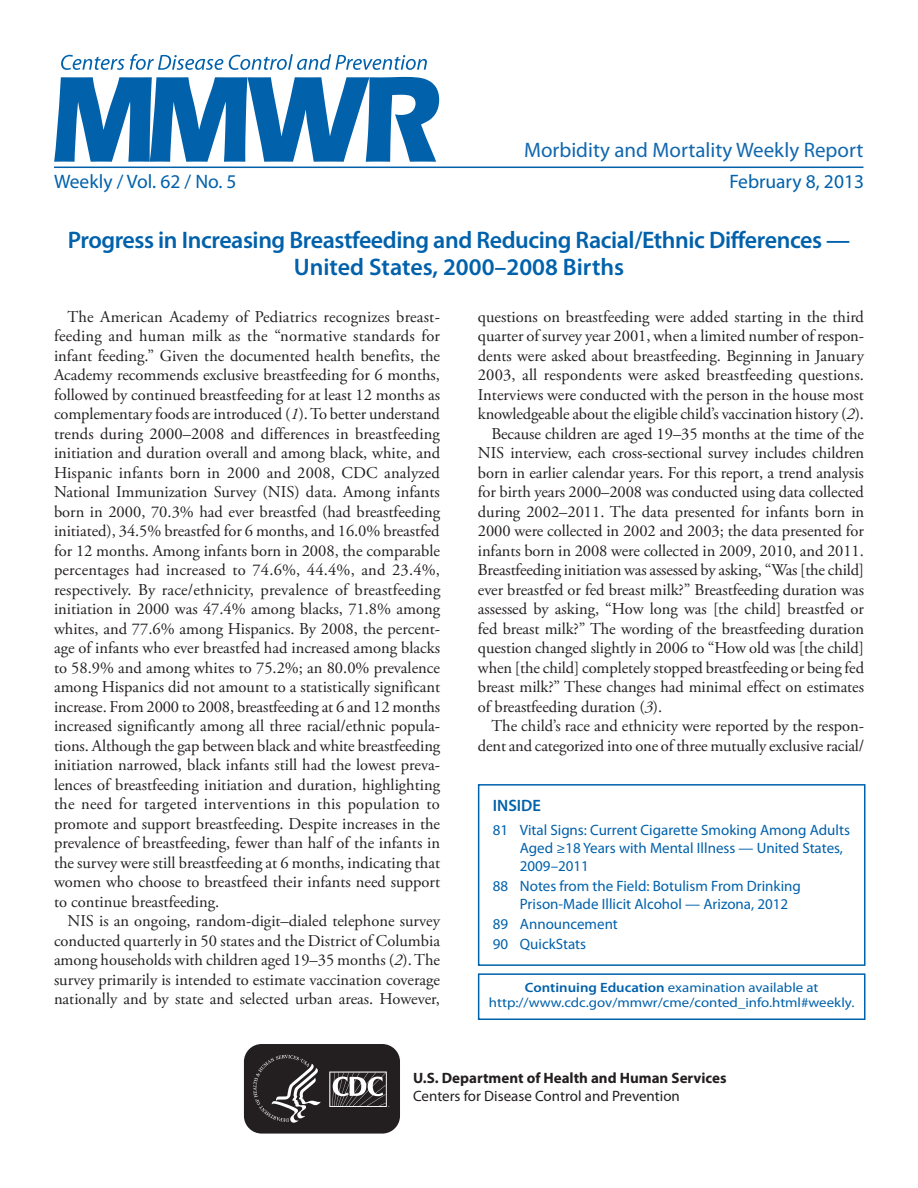
<style>
.page{position:relative;width:918px;height:1188px;background:#fff}
.page>*{position:absolute;margin:0;border:0;box-sizing:border-box;transform-origin:0 0}
.headline{font:600 24px/27px "Myriad Pro";letter-spacing:-.02em;color:#0161ab;text-align:center}
.t1{font:21px "Myriad Pro";color:#1167af}
.t2{font:19.5px "Myriad Pro";color:#0161ab}
.body_copy{font:16.5px/19.5px "Adobe Garamond Pro";letter-spacing:-.005em;color:#231f20;text-align:justify}
.inside{font:600 16.5px "Myriad Pro";color:#0161ab}
.toc_headline_to_99{font:15px/18px "Myriad Pro";color:#0161ab}
.t3{font:700 15px "Myriad Pro";color:#231f20}
.t4{font:15px "Myriad Pro";color:#231f20}
.ce_callout_box{font:13.5px/15px "Myriad Pro";color:#0161ab;text-align:center;scale:1.1 1}
.s1{font-style:italic}
.s2{font-weight:600}
</style>
<div class="page">
<svg style="left:243px;top:1045px;width:157px;height:89px"></svg>
<hr style="left:54px;top:167px;width:810px;height:1px;background:#0161ab">
<svg style="left:54px;top:77px;width:385px;height:85px"></svg>
<svg style="left:61px;top:54px;width:366px;height:16px"></svg>
<div style="left:478px;top:973px;width:388px;height:47px;border:2px solid #0161ab"></div>
<div style="left:478px;top:784px;width:388px;height:182px;border:2px solid #0161ab"></div>
<p class="t1" style="left:524px;top:137px;width:341px">Morbidity and Mortality Weekly Report</p>
<p class="t2" style="left:54px;top:169px;width:184px">Weekly / Vol. 62 / No. 5</p>
<p class="t2" style="left:729px;top:169px;width:136px">February 8, 2013</p>
<p class="headline" style="left:68px;top:225px;width:784px">Progress in Increasing Breastfeeding and Reducing Racial/Ethnic Differences —<br>United States, 2000–2008 Births</p>
<p class="body_copy" style="left:54px;top:307px;width:388px;text-indent:13px">The American Academy of Pediatrics recognizes breast&shy;feeding and human milk as the “normative standards for infant feeding.” Given the documented health benefits, the Academy recommends exclusive breastfeeding for 6 months, followed by continued breastfeeding for at least 12 months as complementary foods are introduced (<span class="s1">1</span>). To better understand trends during 2000–2008 and differences in breastfeeding initiation and duration overall and among black, white, and Hispanic infants born in 2000 and 2008, CDC analyzed National Immunization Survey (NIS) data. Among infants born in 2000, 70.3% had ever breastfed (had breastfeeding initiated), 34.5% breastfed for 6 months, and 16.0% breastfed for 12 months. Among infants born in 2008, the comparable percentages had increased to 74.6%, 44.4%, and 23.4%, respectively. By race/ethnicity, prevalence of breastfeeding initiation in 2000 was 47.4% among blacks, 71.8% among whites, and 77.6% among Hispanics. By 2008, the percent&shy;age of infants who ever breastfed had increased among blacks to 58.9% and among whites to 75.2%; an 80.0% prevalence among Hispanics did not amount to a statistically significant increase. From 2000 to 2008, breastfeeding at 6 and 12 months increased significantly among all three racial/ethnic popula&shy;tions. Although the gap between black and white breastfeeding initiation narrowed, black infants still had the lowest preva&shy;lences of breastfeeding initiation and duration, highlighting the need for targeted interventions in this population to promote and support breastfeeding. Despite increases in the prevalence of breastfeeding, fewer than half of the infants in the survey were still breastfeeding at 6 months, indicating that women who choose to breastfeed their infants need support to continue breastfeeding.</p>
<p class="body_copy" style="left:54px;top:912px;width:388px;text-indent:13px">NIS is an ongoing, random-digit–dialed telephone survey conducted quarterly in 50 states and the District of Columbia among households with children aged 19–35 months (<span class="s1">2</span>). The survey primarily is intended to estimate vaccination coverage nationally and by state and selected urban areas. However,</p>
<p class="body_copy" style="left:478px;top:308px;width:388px">questions on breastfeeding were added starting in the third quarter of survey year 2001, when a limited number of respon&shy;dents were asked about breastfeeding. Beginning in January 2003, all respondents were asked breastfeeding questions.<br>Interviews were conducted with the person in the house most knowledgeable about the eligible child’s vaccination history (<span class="s1">2</span>).</p>
<p class="body_copy" style="left:478px;top:425px;width:388px;text-indent:13px">Because children are aged 19–35 months at the time of the NIS interview, each cross-sectional survey includes children born in earlier calendar years. For this report, a trend analysis for birth years 2000–2008 was conducted using data collected during 2002–2011. The data presented for infants born in 2000 were collected in 2002 and 2003; the data presented for infants born in 2008 were collected in 2009, 2010, and 2011.<br>Breastfeeding initiation was assessed by asking, “Was [the child] ever breastfed or fed breast milk?” Breastfeeding duration was assessed by asking, “How long was [the child] breastfed or fed breast milk?” The wording of the breastfeeding duration question changed slightly in 2006 to “How old was [the child] when [the child] completely stopped breastfeeding or being fed breast milk?” These changes had minimal effect on estimates of breastfeeding duration (<span class="s1">3</span>).</p>
<p class="body_copy" style="left:478px;top:717px;width:388px;text-align:right">The child’s race and ethnicity were reported by the respon&shy;dent and categorized into one of three mutually exclusive racial/</p>
<p class="inside" style="left:493px;top:795px;width:50px">INSIDE</p>
<p class="toc_headline_to_99" style="left:520px;top:821px;width:332px;text-indent:-27px">81 Vital Signs: Current Cigarette Smoking Among Adults<br>Aged ≥18 Years with Mental Illness — United States,<br>2009–2011</p>
<p class="toc_headline_to_99" style="left:520px;top:877px;width:283px;text-indent:-27px">88 Notes from the Field: Botulism From Drinking<br>Prison-Made Illicit Alcohol — Arizona, 2012</p>
<p class="toc_headline_to_99" style="left:493px;top:915px;width:127px">89 Announcement</p>
<p class="toc_headline_to_99" style="left:493px;top:935px;width:95px">90 QuickStats</p>
<p class="ce_callout_box" style="left:489px;top:980px;width:334px"><span class="s2">Continuing Education</span> examination available at http://www.cdc.gov/mmwr/cme/conted_info.html#weekly.</p>
<p class="t3" style="left:413px;top:1068px;width:315px">U.S. Department of Health and Human Services</p>
<p class="t4" style="left:413px;top:1087px;width:268px">Centers for Disease Control and Prevention</p>
</div>
